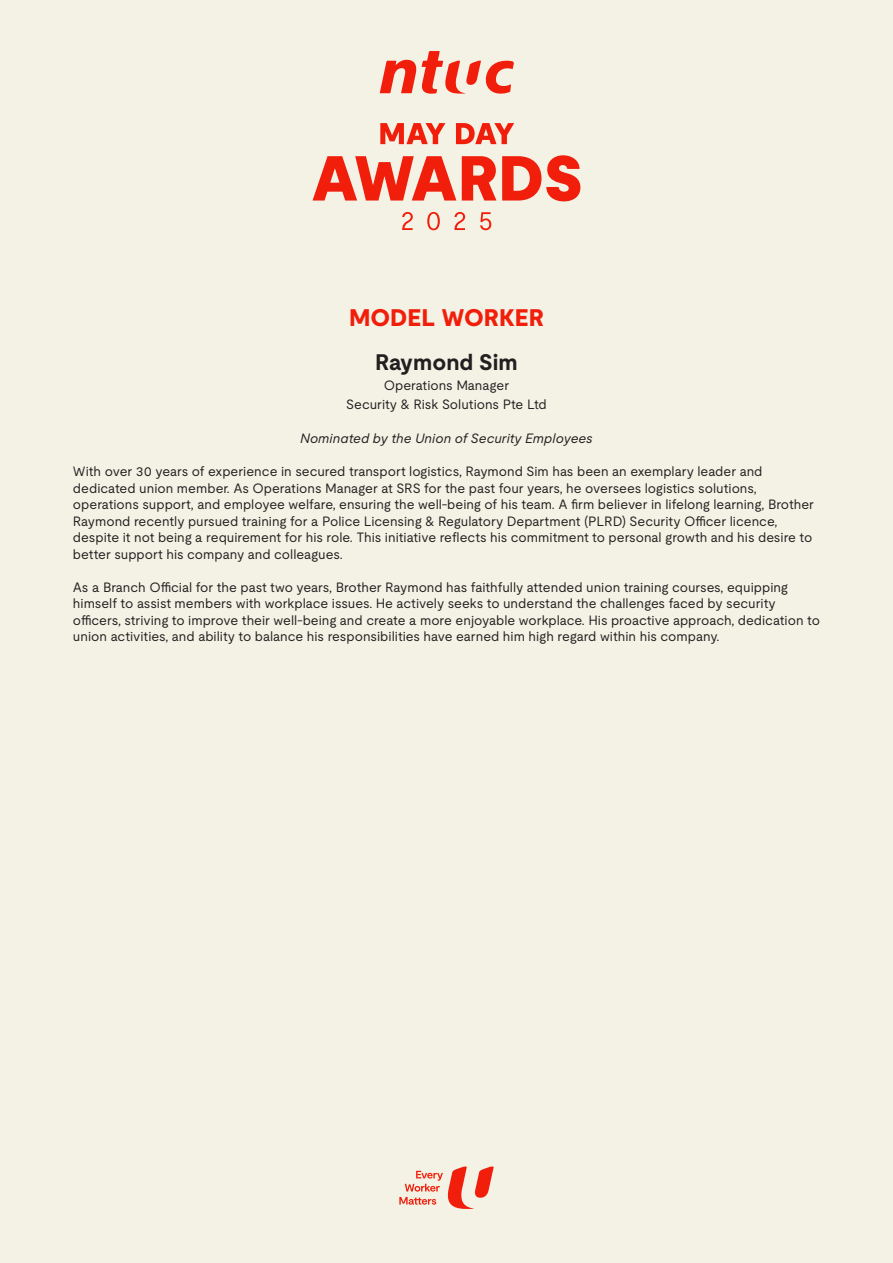
<style>
.page{position:relative;width:893px;height:1263px;background:#f4f2e5}
.page>*{position:absolute;margin:0;border:0;box-sizing:border-box;transform-origin:0 0}
.Awards_Title{font:800 24px "Moderat";color:#f11e0b}
.Name_of_Awardee{font:700 22.5px "Moderat";color:#231f20}
.Body_Text{font:13.5px/16.5px "Moderat";color:#231f20}
.Designation{font:13.5px/19.5px "Moderat";color:#231f20;text-align:center}
.Nominated_by{font:italic 13.5px "Moderat";color:#231f20}
</style>
<div class="page">
<svg style="left:399px;top:1166px;width:95px;height:43px"></svg>
<svg style="left:380px;top:51px;width:134px;height:43px"></svg>
<svg style="left:402px;top:212px;width:11px;height:18px"></svg>
<svg style="left:427px;top:212px;width:13px;height:18px"></svg>
<svg style="left:455px;top:212px;width:10px;height:18px"></svg>
<svg style="left:480px;top:212px;width:11px;height:18px"></svg>
<svg style="left:380px;top:123px;width:65px;height:21px"></svg>
<svg style="left:456px;top:123px;width:58px;height:21px"></svg>
<svg style="left:313px;top:156px;width:143px;height:45px"></svg>
<svg style="left:462px;top:156px;width:34px;height:45px"></svg>
<svg style="left:502px;top:155px;width:78px;height:46px"></svg>
<p class="Awards_Title" style="left:349px;top:300px;width:196px">MODEL WORKER</p>
<p class="Name_of_Awardee" style="left:375px;top:345px;width:144px">Raymond Sim</p>
<p class="Designation" style="left:346px;top:374px;width:202px">Operations Manager<br>Security &amp; Risk Solutions Pte Ltd</p>
<p class="Nominated_by" style="left:300px;top:428px;width:294px">Nominated by the Union of Security Employees</p>
<p class="Body_Text" style="left:73px;top:462px;width:743px">With over 30 years of experience in secured transport logistics, Raymond Sim has been an exemplary leader and dedicated union member. As Operations Manager at SRS for the past four years, he oversees logistics solutions, operations support, and employee welfare, ensuring the well-being of his team. A firm believer in lifelong learning, Brother Raymond recently pursued training for a Police Licensing &amp; Regulatory Department (PLRD) Security Officer licence, despite it not being a requirement for his role. This initiative reflects his commitment to personal growth and his desire to better support his company and colleagues.</p>
<p class="Body_Text" style="left:73px;top:578px;width:749px">As a Branch Official for the past two years, Brother Raymond has faithfully attended union training courses, equipping himself to assist members with workplace issues. He actively seeks to understand the challenges faced by security officers, striving to improve their well-being and create a more enjoyable workplace. His proactive approach, dedication to union activities, and ability to balance his responsibilities have earned him high regard within his company.</p>
</div>
